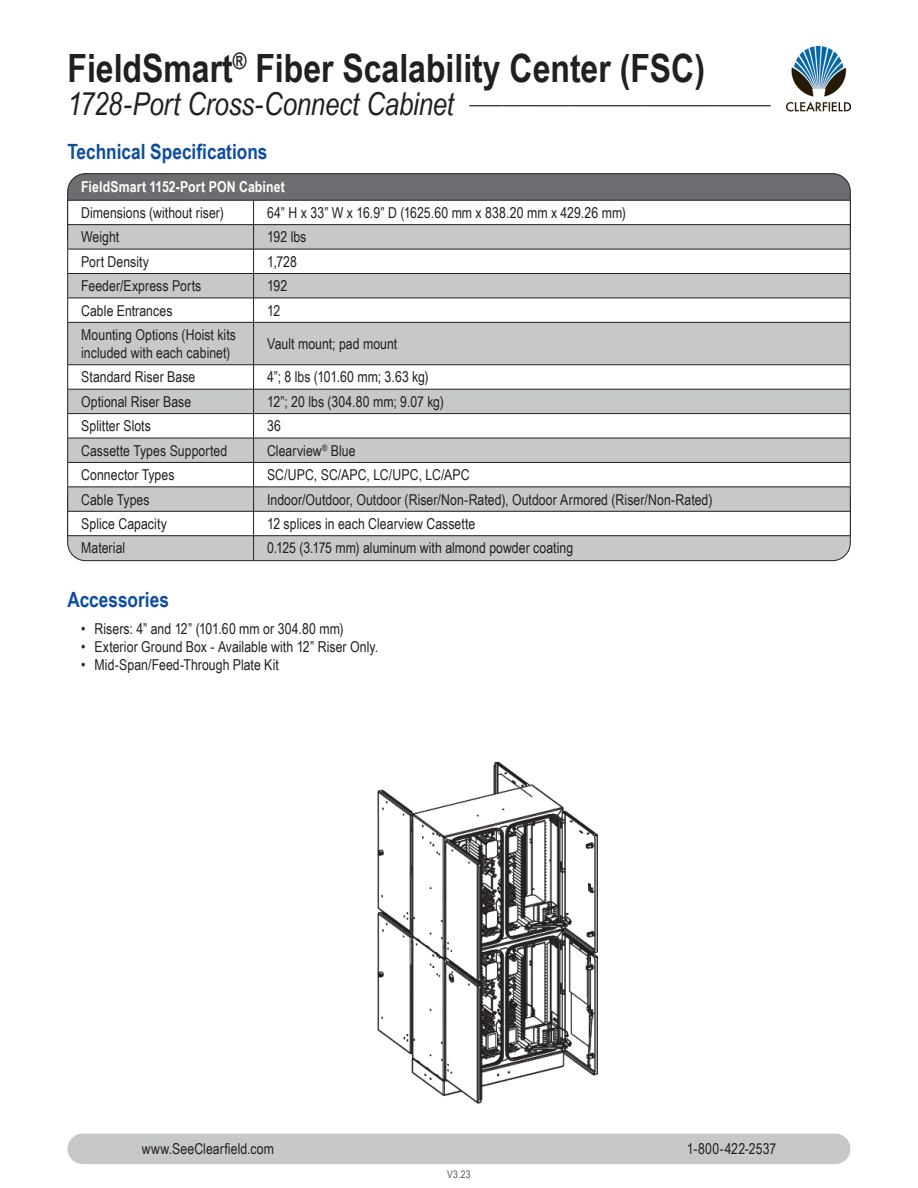
<style>
.page{position:relative;width:918px;height:1188px;background:#fff}
.page>*{position:absolute;margin:0;border:0;box-sizing:border-box;transform-origin:0 0}
.Left_Page_Product_He{font:700 39px "Arial Narrow";color:#231f20}
.headers{font:700 21px "Arial Narrow";color:#0d4da1}
.Right_Page_Product_N{font:italic 18.3px "Arial Narrow";color:#231f20}
.t1{font:15px/18px "Arial Narrow";letter-spacing:.005em;color:#231f20}
.t2{font:700 15px "Arial Narrow";letter-spacing:.01em;color:#fff}
.t3{font:10.5px "Arial Narrow";color:#57585a}
.s1{font-size:31.5px}
</style>
<div class="page">
<img style="left:787px;top:46px;width:63px;height:66px">
<div style="left:67px;top:1134px;width:783px;height:30px;background:#c7c8ca;border-radius:15px"></div>
<div style="left:68px;top:479px;width:782px;height:82px;background:#c7c8ca;border-radius:18px"></div>
<div style="left:68px;top:479px;width:782px;height:82px;border:1px solid #231f20;border-radius:18px"></div>
<div style="left:68px;top:174px;width:782px;height:81px;background:#6c6d70;border-radius:18px"></div>
<div style="left:68px;top:173px;width:782px;height:82px;border:1px solid #231f20;border-radius:18px"></div>
<div style="left:68px;top:201px;width:782px;height:334px;background:#fff"></div>
<svg style="left:68px;top:225px;width:782px;height:286px;fill:#c7c8ca"></svg>
<hr style="left:68px;top:224px;width:186px;height:1px;background:#231f20">
<hr style="left:254px;top:224px;width:596px;height:1px;background:#231f20">
<hr style="left:68px;top:249px;width:186px;height:1px;background:#231f20">
<hr style="left:254px;top:249px;width:596px;height:1px;background:#231f20">
<hr style="left:68px;top:273px;width:186px;height:1px;background:#231f20">
<hr style="left:254px;top:273px;width:596px;height:1px;background:#231f20">
<hr style="left:68px;top:298px;width:186px;height:1px;background:#231f20">
<svg style="left:67px;top:200px;width:1px;height:122px"></svg>
<hr style="left:254px;top:298px;width:596px;height:1px;background:#231f20">
<svg style="left:253px;top:201px;width:1px;height:121px"></svg>
<svg style="left:850px;top:200px;width:1px;height:122px"></svg>
<hr style="left:68px;top:322px;width:186px;height:1px;background:#231f20">
<hr style="left:67px;top:323px;width:1px;height:42px;background:#231f20">
<hr style="left:254px;top:322px;width:596px;height:1px;background:#231f20">
<hr style="left:253px;top:323px;width:1px;height:42px;background:#231f20">
<hr style="left:850px;top:323px;width:1px;height:42px;background:#231f20">
<hr style="left:68px;top:365px;width:186px;height:1px;background:#231f20">
<hr style="left:254px;top:365px;width:596px;height:1px;background:#231f20">
<hr style="left:68px;top:389px;width:186px;height:1px;background:#231f20">
<hr style="left:254px;top:389px;width:596px;height:1px;background:#231f20">
<hr style="left:68px;top:413px;width:186px;height:1px;background:#231f20">
<hr style="left:254px;top:413px;width:596px;height:1px;background:#231f20">
<hr style="left:68px;top:438px;width:186px;height:1px;background:#231f20">
<hr style="left:254px;top:438px;width:596px;height:1px;background:#231f20">
<hr style="left:68px;top:462px;width:186px;height:1px;background:#231f20">
<hr style="left:254px;top:462px;width:596px;height:1px;background:#231f20">
<hr style="left:68px;top:487px;width:186px;height:1px;background:#231f20">
<hr style="left:254px;top:487px;width:596px;height:1px;background:#231f20">
<hr style="left:68px;top:511px;width:186px;height:1px;background:#231f20">
<svg style="left:67px;top:365px;width:1px;height:171px"></svg>
<hr style="left:254px;top:511px;width:596px;height:1px;background:#231f20">
<svg style="left:253px;top:366px;width:1px;height:194px"></svg>
<svg style="left:850px;top:365px;width:1px;height:171px"></svg>
<hr style="left:68px;top:535px;width:186px;height:1px;background:#231f20">
<hr style="left:254px;top:535px;width:596px;height:1px;background:#231f20">
<hr style="left:68px;top:200px;width:186px;height:1px;background:#231f20">
<hr style="left:254px;top:200px;width:596px;height:1px;background:#231f20">
<img style="left:377px;top:761px;width:221px;height:342px">
<p class="Left_Page_Product_He" style="left:68px;top:39px;width:639px">FieldSmart<sup>®</sup> Fiber Scalability Center (FSC)</p>
<p class="Right_Page_Product_N" style="left:68px;top:85px;width:705px"><span class="s1">1728-Port Cross-Connect Cabinet</span> ____________________________________</p>
<p class="headers" style="left:68px;top:136px;width:201px">Technical Specifications</p>
<p class="t2" style="left:81px;top:176px;width:205px">FieldSmart 1152-Port PON Cabinet</p>
<p class="t1" style="left:81px;top:203px;width:144px">Dimensions (without riser)</p>
<p class="t1" style="left:267px;top:203px;width:360px">64” H x 33” W x 16.9” D (1625.60 mm x 838.20 mm x 429.26 mm)</p>
<p class="t1" style="left:81px;top:227px;width:40px">Weight</p>
<p class="t1" style="left:267px;top:227px;width:41px">192 lbs</p>
<p class="t1" style="left:81px;top:252px;width:69px">Port Density</p>
<p class="t1" style="left:267px;top:252px;width:31px">1,728</p>
<p class="t1" style="left:81px;top:276px;width:122px">Feeder/Express Ports</p>
<p class="t1" style="left:267px;top:276px;width:22px">192</p>
<p class="t1" style="left:81px;top:301px;width:93px">Cable Entrances</p>
<p class="t1" style="left:267px;top:301px;width:15px">12</p>
<p class="t1" style="left:81px;top:325px;width:156px">Mounting Options (Hoist kits included with each cabinet)</p>
<p class="t1" style="left:267px;top:334px;width:132px">Vault mount; pad mount</p>
<p class="t1" style="left:81px;top:368px;width:116px">Standard Riser Base</p>
<p class="t1" style="left:267px;top:368px;width:163px">4”; 8 lbs (101.60 mm; 3.63 kg)</p>
<p class="t1" style="left:81px;top:392px;width:112px">Optional Riser Base</p>
<p class="t1" style="left:267px;top:392px;width:178px">12”; 20 lbs (304.80 mm; 9.07 kg)</p>
<p class="t1" style="left:81px;top:416px;width:71px">Splitter Slots</p>
<p class="t1" style="left:267px;top:416px;width:15px">36</p>
<p class="t1" style="left:81px;top:441px;width:148px">Cassette Types Supported</p>
<p class="t1" style="left:267px;top:441px;width:90px">Clearview<sup>®</sup> Blue</p>
<p class="t1" style="left:81px;top:465px;width:95px">Connector Types</p>
<p class="t1" style="left:267px;top:465px;width:204px">SC/UPC, SC/APC, LC/UPC, LC/APC</p>
<p class="t1" style="left:81px;top:490px;width:70px">Cable Types</p>
<p class="t1" style="left:267px;top:490px;width:447px">Indoor/Outdoor, Outdoor (Riser/Non-Rated), Outdoor Armored (Riser/Non-Rated)</p>
<p class="t1" style="left:81px;top:514px;width:87px">Splice Capacity</p>
<p class="t1" style="left:267px;top:514px;width:210px">12 splices in each Clearview Cassette</p>
<p class="t1" style="left:81px;top:539px;width:46px">Material</p>
<p class="t1" style="left:267px;top:539px;width:308px">0.125 (3.175 mm) aluminum with almond powder coating</p>
<p class="headers" style="left:68px;top:584px;width:103px">Accessories</p>
<p class="t1" style="left:81px;top:619px;width:264px">• Risers: 4” and 12” (101.60 mm or 304.80 mm)</p>
<p class="t1" style="left:81px;top:637px;width:299px">• Exterior Ground Box - Available with 12” Riser Only.</p>
<p class="t1" style="left:81px;top:655px;width:199px">• Mid-Span/Feed-Through Plate Kit</p>
<p class="t1" style="left:142px;top:1139px;width:134px">www.SeeClearfield.com</p>
<p class="t1" style="left:687px;top:1139px;width:91px">1-800-422-2537</p>
<p class="t3" style="left:447px;top:1167px;width:25px">V3.23</p>
</div>
